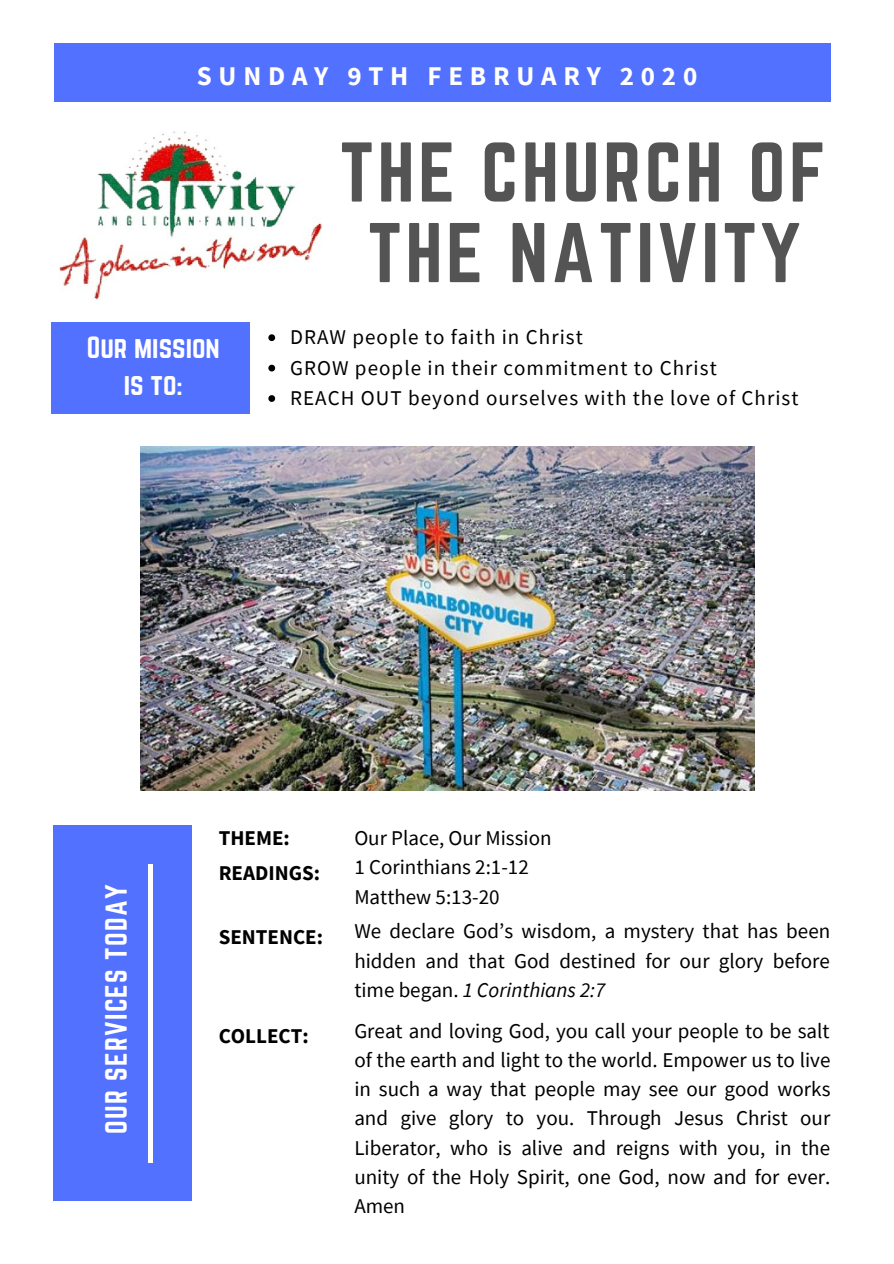
<style>
.page{position:relative;width:894px;height:1264px;background:#fff}
.page>*{position:absolute;margin:0;border:0;box-sizing:border-box;transform-origin:0 0}
.t1{font:73.95px/80.6px "Norwester";letter-spacing:.05em;color:#545454;text-align:center}
.t2{font:700 27px "Source Sans Pro";letter-spacing:.25em;color:#fff}
.t3{font:27px "Norwester";letter-spacing:.05em;color:#fff}
.t4{font:27px/37.2px "Norwester";color:#fff;text-align:center}
.t5{font:21px/29.2px "Source Sans Pro";color:#000;text-align:justify}
.t6{font:21px/30.5px "Source Sans Pro";letter-spacing:.05em;color:#000}
.t7{font:700 21px/35px "Source Sans Pro";color:#000}
.s1{font-style:italic}
</style>
<div class="page">
<div style="left:54px;top:44px;width:776px;height:57px;background:#5271ff"></div>
<div style="left:54px;top:825px;width:137px;height:375px;background:#5271ff"></div>
<div style="left:148px;top:864px;width:5px;height:298px;background:#fff"></div>
<img style="left:60px;top:132px;width:262px;height:168px">
<div style="left:52px;top:322px;width:197px;height:91px;background:#5271ff"></div>
<img style="left:140px;top:446px;width:614px;height:344px">
<svg style="left:268px;top:334px;width:7px;height:7px"></svg>
<svg style="left:268px;top:365px;width:7px;height:6px"></svg>
<svg style="left:268px;top:395px;width:7px;height:7px"></svg>
<p class="t2" style="left:197px;top:58px;width:502px">SUNDAY 9TH FEBRUARY 2020</p>
<p class="t4" style="left:87px;top:329px;width:134px">Our mission is to:</p>
<h1 class="t1" style="left:340px;top:135px;width:487px">THE CHURCH OF<br>THE NATIVITY</h1>
<p class="t6" style="left:290px;top:322px;width:510px">DRAW people to faith in Christ<br>GROW people in their commitment to Christ<br>REACH OUT beyond ourselves with the love of Christ</p>
<p class="t3" style="left:103px;top:1133px;width:251px;rotate:-90deg">OUR SERVICES TODAY</p>
<p class="t7" style="left:219px;top:820px;width:103px">THEME:<br>READINGS:</p>
<p class="t7" style="left:219px;top:919px;width:106px">SENTENCE:</p>
<p class="t7" style="left:219px;top:1018px;width:92px">COLLECT:</p>
<p class="t5" style="left:354px;top:822px;width:199px;text-align:left">Our Place, Our Mission<br>1 Corinthians 2:1-12<br>Matthew 5:13-20</p>
<p class="t5" style="left:354px;top:916px;width:477px">We declare God’s wisdom, a mystery that has been hidden and that God destined for our glory before time began. <span class="s1">1 Corinthians 2:7</span></p>
<p class="t5" style="left:354px;top:1015px;width:477px">Great and loving God, you call your people to be salt of the earth and light to the world. Empower us to live in such a way that people may see our good works and give glory to you. Through Jesus Christ our Liberator, who is alive and reigns with you, in the unity of the Holy Spirit, one God, now and for ever.<br>Amen</p>
</div>
